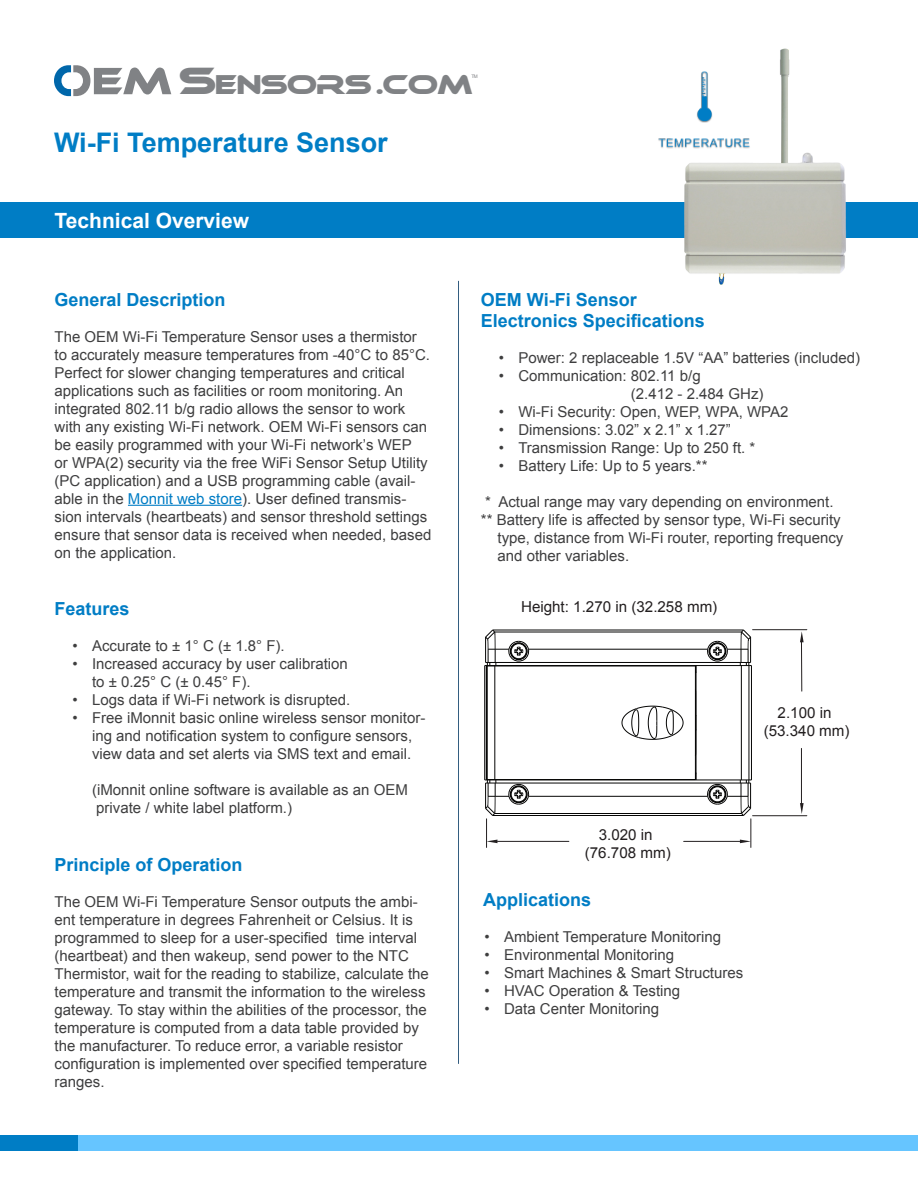
<style>
.page{position:relative;width:918px;height:1188px;background:#fff}
.page>*{position:absolute;margin:0;border:0;box-sizing:border-box;transform-origin:0 0}
.t1{font:700 27px "Arial";color:#007dc5}
.t2{font:26.7px "Ethnocentric";letter-spacing:-.075em;color:#808285}
.t3{font:700 21px "Arial";color:#fff}
.t4{font:700 18px "Arial";color:#007dc5}
.t5{font:15.15px/18.1px "Arial";color:#231f20;text-align:center}
.t6{font:15px/18px "Arial";color:#3e3e3f}
.t7{font:4.8px "Arial";color:#808285}
.s1{font-size:37.2px}
.s2{color:#007dc5}
</style>
<div class="page">
<div style="left:0;top:202px;width:918px;height:35px;background:#007dc5"></div>
<hr style="left:495px;top:632px;width:247px;height:1px;background:#050504">
<hr style="left:495px;top:813px;width:247px;height:1px;background:#050504">
<svg style="left:621px;top:705px;width:63px;height:35px"></svg>
<hr style="left:484px;top:666px;width:1px;height:114px;background:#050504">
<hr style="left:486px;top:666px;width:1px;height:114px;background:#050504">
<hr style="left:487px;top:666px;width:1px;height:114px;background:#050504">
<hr style="left:494px;top:666px;width:1px;height:114px;background:#050504">
<hr style="left:493px;top:630px;width:251px;height:1px;background:#050504">
<hr style="left:528px;top:649px;width:180px;height:1px;background:#050504">
<hr style="left:486px;top:662px;width:265px;height:1px;background:#050504">
<hr style="left:485px;top:665px;width:266px;height:1px;background:#050504">
<hr style="left:486px;top:666px;width:209px;height:1px;background:#050504">
<hr style="left:486px;top:779px;width:209px;height:1px;background:#050504">
<hr style="left:485px;top:780px;width:266px;height:1px;background:#050504">
<hr style="left:486px;top:783px;width:265px;height:1px;background:#050504">
<hr style="left:528px;top:796px;width:180px;height:1px;background:#050504">
<hr style="left:695px;top:666px;width:1px;height:114px;background:#050504">
<hr style="left:696px;top:666px;width:1px;height:114px;background:#050504">
<hr style="left:493px;top:815px;width:251px;height:1px;background:#050504">
<hr style="left:741px;top:666px;width:1px;height:114px;background:#050504">
<hr style="left:749px;top:666px;width:1px;height:114px;background:#050504">
<hr style="left:751px;top:666px;width:1px;height:114px;background:#050504">
<svg style="left:484px;top:629px;width:45px;height:38px"></svg>
<div style="left:510px;top:642px;width:18px;height:18px;border:1px solid #050504;border-radius:50%"></div>
<div style="left:510px;top:643px;width:17px;height:17px;border:1px solid #050504;border-radius:50%"></div>
<div style="left:511px;top:643px;width:16px;height:16px;border:1px solid #050504;border-radius:50%"></div>
<svg style="left:707px;top:629px;width:45px;height:37px"></svg>
<div style="left:709px;top:642px;width:17px;height:18px;border:1px solid #050504;border-radius:50%"></div>
<div style="left:709px;top:643px;width:17px;height:17px;border:1px solid #050504;border-radius:50%"></div>
<div style="left:709px;top:643px;width:16px;height:16px;border:1px solid #050504;border-radius:50%"></div>
<svg style="left:694px;top:666px;width:3px;height:8px"></svg>
<svg style="left:694px;top:689px;width:3px;height:68px"></svg>
<svg style="left:694px;top:772px;width:3px;height:8px"></svg>
<hr style="left:753px;top:629px;width:54px;height:1px;background:#231f20">
<hr style="left:753px;top:815px;width:54px;height:1px;background:#231f20">
<hr style="left:801px;top:640px;width:1px;height:51px;background:#231f20">
<hr style="left:801px;top:748px;width:1px;height:58px;background:#231f20">
<svg style="left:800px;top:631px;width:4px;height:11px"></svg>
<svg style="left:800px;top:803px;width:4px;height:11px"></svg>
<hr style="left:684px;top:841px;width:56px;height:1px;background:#231f20">
<hr style="left:497px;top:841px;width:72px;height:1px;background:#231f20">
<svg style="left:707px;top:780px;width:45px;height:67px"></svg>
<svg style="left:484px;top:780px;width:45px;height:67px"></svg>
<hr style="left:458px;top:281px;width:1px;height:783px;background:#335d80">
<hr style="left:128px;top:505px;width:114px;height:1px;background:#007dc5">
<svg style="left:54px;top:65px;width:117px;height:31px"></svg>
<img style="left:667px;top:48px;width:196px;height:237px">
<img style="left:658px;top:50px;width:108px;height:114px">
<div style="left:0;top:1135px;width:918px;height:15px;background:#66c5ff"></div>
<div style="left:0;top:1135px;width:78px;height:15px;background:#007dc5"></div>
<p class="t2" style="left:178px;top:68px;width:297px"><span class="s1">S</span>ENSORS .COM</p>
<p class="t7" style="left:471px;top:73px;width:8px">TM</p>
<p class="t1" style="left:54px;top:125px;width:335px">Wi-Fi Temperature Sensor</p>
<p class="t3" style="left:55px;top:206px;width:196px">Technical Overview</p>
<p class="t4" style="left:55px;top:287px;width:173px">General Description</p>
<p class="t6" style="left:55px;top:328px;width:378px">The OEM Wi-Fi Temperature Sensor uses a thermistor to accurately measure temperatures from -40°C to 85°C.<br>Perfect for slower changing temperatures and critical applications such as facilities or room monitoring. An integrated 802.11 b/g radio allows the sensor to work with any existing Wi-Fi network. OEM Wi-Fi sensors can be easily programmed with your Wi-Fi network’s WEP<br>or WPA(2) security via the free WiFi Sensor Setup Utility (PC application) and a USB programming cable (avail&shy;able in the <span class="s2">Monnit web store</span>). User defined transmis&shy;sion intervals (heartbeats) and sensor threshold settings ensure that sensor data is received when needed, based on the application.</p>
<p class="t4" style="left:55px;top:597px;width:77px">Features</p>
<p class="t6" style="left:73px;top:637px;width:214px">• Accurate to ± 1° C (± 1.8° F).</p>
<p class="t6" style="left:92px;top:655px;width:257px;text-indent:-20px">• Increased accuracy by user calibration to ± 0.25° C (± 0.45° F).</p>
<p class="t6" style="left:73px;top:691px;width:279px">• Logs data if Wi-Fi network is disrupted.</p>
<p class="t6" style="left:73px;top:709px;width:354px;text-align:center">• Free iMonnit basic online wireless sensor monitor&shy;ing and notification system to configure sensors, view data and set alerts via SMS text and email.</p>
<p class="t6" style="left:92px;top:781px;width:317px">(iMonnit online software is available as an OEM private / white label platform.)</p>
<p class="t4" style="left:481px;top:287px;width:157px">OEM Wi-Fi Sensor</p>
<p class="t4" style="left:481px;top:309px;width:226px">Electronics Specifications</p>
<p class="t6" style="left:499px;top:349px;width:363px">• Power: 2 replaceable 1.5V “AA” batteries (included)</p>
<p class="t6" style="left:631px;top:367px;width:134px;text-indent:-132px">• Communication: 802.11 b/g<br>(2.412 - 2.484 GHz)</p>
<p class="t6" style="left:499px;top:403px;width:291px">• Wi-Fi Security: Open, WEP, WPA, WPA2</p>
<p class="t6" style="left:499px;top:421px;width:234px">• Dimensions: 3.02” x 2.1” x 1.27”</p>
<p class="t6" style="left:499px;top:439px;width:258px">• Transmission Range: Up to 250 ft. *</p>
<p class="t6" style="left:499px;top:457px;width:210px">• Battery Life: Up to 5 years.**</p>
<p class="t6" style="left:485px;top:493px;width:350px">* Actual range may vary depending on environment.</p>
<p class="t6" style="left:481px;top:511px;width:361px">** Battery life is affected by sensor type, Wi-Fi security</p>
<p class="t6" style="left:498px;top:529px;width:347px">type, distance from Wi-Fi router, reporting frequency</p>
<p class="t6" style="left:498px;top:547px;width:133px">and other variables.</p>
<p class="t5" style="left:521px;top:598px;width:198px">Height: 1.270 in (32.258 mm)</p>
<p class="t5" style="left:764px;top:704px;width:87px">2.100 in (53.340 mm)</p>
<p class="t5" style="left:585px;top:826px;width:87px">3.020 in (76.708 mm)</p>
<p class="t4" style="left:55px;top:853px;width:190px">Principle of Operation</p>
<p class="t6" style="left:55px;top:893px;width:376px">The OEM Wi-Fi Temperature Sensor outputs the ambi&shy;ent temperature in degrees Fahrenheit or Celsius. It is programmed to sleep for a user-specified time interval (heartbeat) and then wakeup, send power to the NTC Thermistor, wait for the reading to stabilize, calculate the temperature and transmit the information to the wireless gateway. To stay within the abilities of the processor, the temperature is computed from a data table provided by the manufacturer. To reduce error, a variable resistor configuration is implemented over specified temperature ranges.</p>
<p class="t4" style="left:483px;top:887px;width:110px">Applications</p>
<p class="t6" style="left:485px;top:928px;width:238px">• Ambient Temperature Monitoring</p>
<p class="t6" style="left:485px;top:946px;width:191px">• Environmental Monitoring</p>
<p class="t6" style="left:485px;top:964px;width:260px">• Smart Machines &amp; Smart Structures</p>
<p class="t6" style="left:485px;top:982px;width:197px">• HVAC Operation &amp; Testing</p>
<p class="t6" style="left:485px;top:1000px;width:176px">• Data Center Monitoring</p>
</div>
